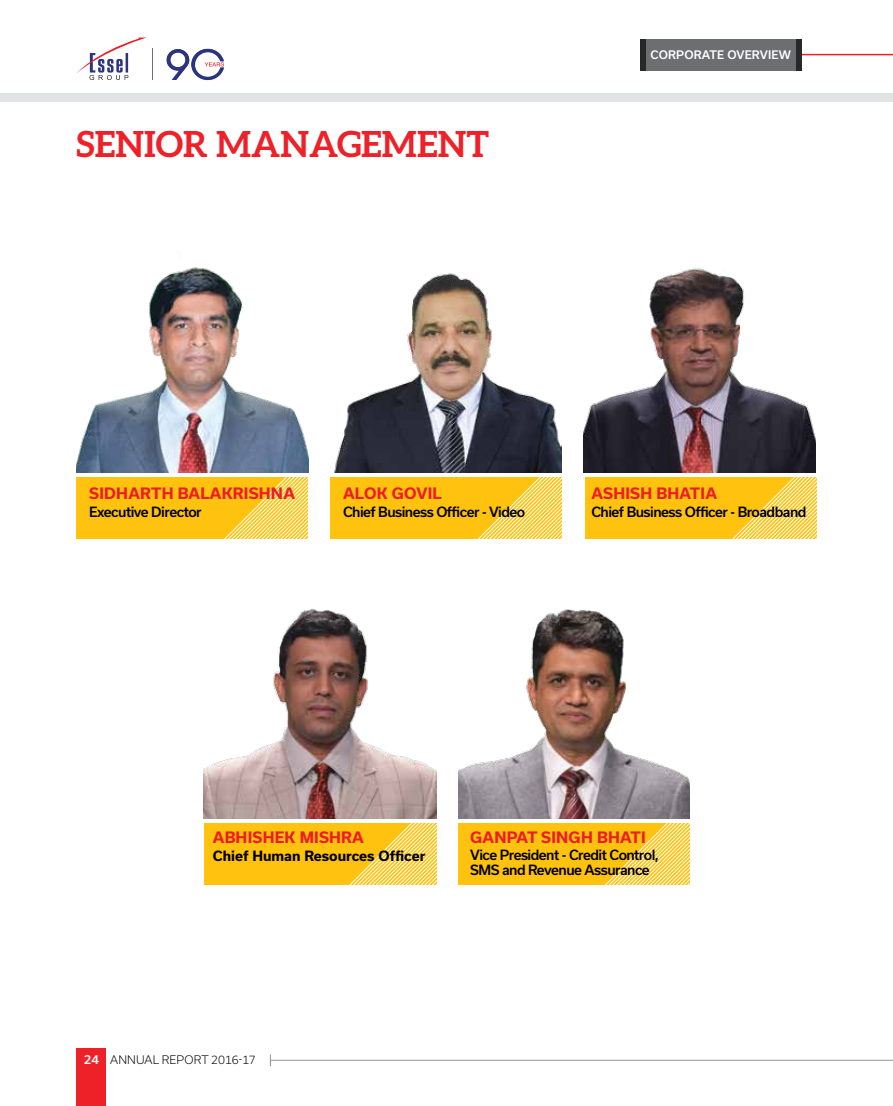
<style>
.page{position:relative;width:893px;height:1106px;background:#fff}
.page>*{position:absolute;margin:0;border:0;box-sizing:border-box;transform-origin:0 0}
.t1{font:700 36px "Aleo";color:#ed2127}
.t2{font:700 15px "Usual";letter-spacing:.015em;color:#ed1d24}
.t3{font:500 13.5px/15px "Usual";letter-spacing:-.04em;color:#000}
.t4{font:700 13.5px "Usual";color:#000}
.t5{font:300 11.25px "Usual";letter-spacing:.015em;color:#000}
.t6{font:500 11.25px "Usual";letter-spacing:.015em;color:#fff}
.s1{font-weight:500;font-size:12px;color:#fff}
</style>
<div class="page">
<div style="left:0;top:94px;width:893px;height:8px;background:#e2e3e4"></div>
<hr style="left:798px;top:54px;width:95px;height:1px;background:#ed2127">
<div style="left:645px;top:39px;width:156px;height:31px;background:#6d6e71"></div>
<div style="left:640px;top:39px;width:5px;height:31px;background:#292829"></div>
<div style="left:796px;top:39px;width:5px;height:31px;background:#292829"></div>
<svg style="left:77px;top:38px;width:68px;height:42px"></svg>
<hr style="left:152px;top:49px;width:1px;height:31px;background:#6e6e71">
<svg style="left:167px;top:49px;width:57px;height:31px"></svg>
<div style="left:77px;top:1048px;width:29px;height:58px;background:#ed2127"></div>
<hr style="left:270px;top:1059px;width:623px;height:1px;background:#939598">
<div style="left:204px;top:823px;width:232px;height:61px;background:#ffc20e"></div>
<svg style="left:350px;top:823px;width:87px;height:61px"></svg>
<img style="left:203px;top:608px;width:233px;height:210px">
<img style="left:458px;top:609px;width:232px;height:209px">
<div style="left:458px;top:823px;width:231px;height:61px;background:#ffc20e"></div>
<svg style="left:606px;top:823px;width:84px;height:61px"></svg>
<img style="left:584px;top:268px;width:231px;height:204px">
<div style="left:585px;top:477px;width:231px;height:62px;background:#ffc20e"></div>
<svg style="left:732px;top:477px;width:85px;height:62px"></svg>
<img style="left:334px;top:273px;width:228px;height:199px">
<div style="left:330px;top:477px;width:232px;height:62px;background:#ffc20e"></div>
<svg style="left:477px;top:477px;width:85px;height:62px"></svg>
<img style="left:77px;top:267px;width:231px;height:205px">
<div style="left:77px;top:477px;width:231px;height:62px;background:#ffc20e"></div>
<svg style="left:224px;top:477px;width:84px;height:62px"></svg>
<h1 class="t1" style="left:77px;top:123px;width:414px">SENIOR MANAGEMENT</h1>
<p class="t6" style="left:650px;top:48px;width:142px">CORPORATE OVERVIEW</p>
<p class="t2" style="left:89px;top:485px;width:207px">SIDHARTH BALAKRISHNA</p>
<p class="t3" style="left:89px;top:504px;width:114px">Executive Director</p>
<p class="t2" style="left:343px;top:485px;width:100px">ALOK GOVIL</p>
<p class="t3" style="left:343px;top:504px;width:184px">Chief Business Officer - Video</p>
<p class="t2" style="left:591px;top:485px;width:127px">ASHISH BHATIA</p>
<p class="t3" style="left:591px;top:504px;width:217px">Chief Business Officer - Broadband</p>
<p class="t2" style="left:213px;top:828px;width:153px">ABHISHEK MISHRA</p>
<p class="t4" style="left:213px;top:848px;width:214px">Chief Human Resources Officer</p>
<p class="t2" style="left:470px;top:828px;width:177px">GANPAT SINGH BHATI</p>
<p class="t3" style="left:470px;top:847px;width:190px">Vice President - Credit Control,<br>SMS and Revenue Assurance</p>
<p class="t5" style="left:84px;top:1053px;width:173px"><span class="s1">24</span> ANNUAL REPORT 2016-17</p>
</div>
